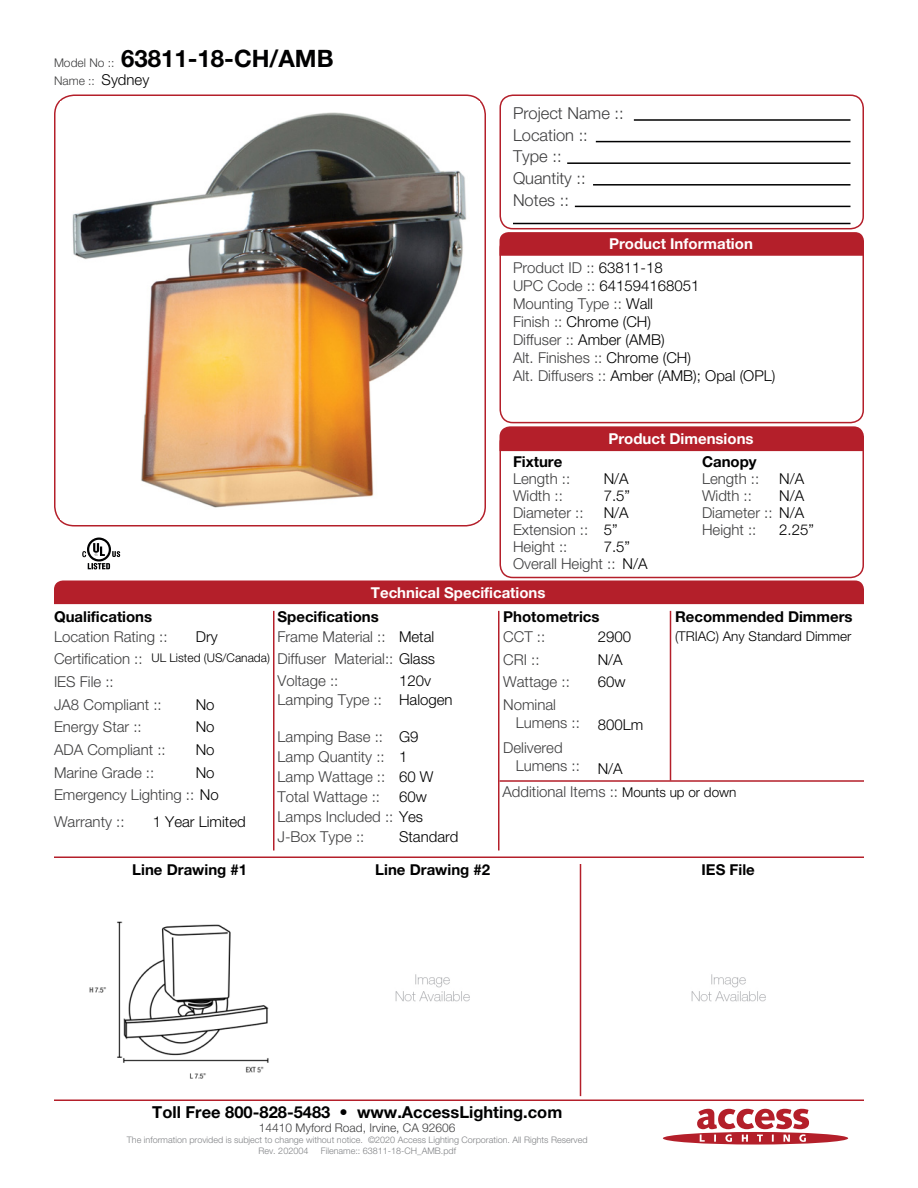
<style>
.page{position:relative;width:918px;height:1188px;background:#fff}
.page>*{position:absolute;margin:0;border:0;box-sizing:border-box;transform-origin:0 0}
.t1{font:700 24px "Helvetica Neue LT Std";color:#000001}
.Left_Justify{font:300 16.5px "Helvetica Neue LT Std";color:#3e3e3f}
.t2{font:700 16.5px "Helvetica Neue LT Std";color:#000001}
.Left_Justify-2{font:300 15px/18px "Helvetica Neue LT Std";color:#3e3e3f}
.Left_Justify-3{font:300 15px "Helvetica Neue LT Std";color:#000001}
.Left_Justify-4{font:700 15px "Helvetica Neue LT Std";color:#000001}
.t3{font:700 15px "Helvetica Neue LT Std";color:#fff}
.Left_Justify-5{font:300 13.5px "Helvetica Neue LT Std";color:#000001}
.t4{font:300 12px "Helvetica Neue LT Std";color:#3e3e3f}
.Left_Justify-6{font:300 12px "Helvetica Neue LT Std";color:#000001}
.t5{font:300 9px "Helvetica Neue LT Std";color:#808285}
.s1{font-weight:300;font-size:12px;color:#3e3e3f}
.s2{font-size:15px;color:#000001}
.s3{color:#000001}
.s4{color:#3e3e3f}
.s5{font-size:13.5px;color:#000001}
</style>
<div class="page">
<svg style="left:663px;top:1109px;width:185px;height:36px"></svg>
<div style="left:499px;top:94px;width:365px;height:135px;border:2px solid #b41f2a;border-radius:13px"></div>
<div style="left:499px;top:235px;width:365px;height:188px;border:2px solid #b41f2a;border-radius:13px"></div>
<div style="left:499px;top:430px;width:365px;height:148px;border:2px solid #b41f2a;border-radius:13px"></div>
<hr style="left:634px;top:119px;width:217px;height:2px;background:#000001">
<hr style="left:596px;top:141px;width:254px;height:1px;background:#000001">
<hr style="left:593px;top:184px;width:258px;height:2px;background:#000001">
<hr style="left:567px;top:162px;width:283px;height:2px;background:#000001">
<hr style="left:575px;top:206px;width:275px;height:1px;background:#000001">
<hr style="left:513px;top:223px;width:337px;height:1px;background:#000001">
<svg style="left:500px;top:232px;width:364px;height:24px;background:#b5232d"></svg>
<div style="left:500px;top:426px;width:364px;height:25px;background:#b41f2a"></div>
<div style="left:54px;top:580px;width:810px;height:24px;background:#b41f2a"></div>
<hr style="left:54px;top:856px;width:810px;height:2px;background:#b41f2a">
<hr style="left:54px;top:1100px;width:810px;height:1px;background:#b41f2a">
<hr style="left:670px;top:611px;width:1px;height:170px;background:#b41f2a">
<hr style="left:580px;top:864px;width:1px;height:232px;background:#b41f2a">
<hr style="left:498px;top:611px;width:2px;height:239px;background:#b41f2a">
<hr style="left:273px;top:611px;width:1px;height:239px;background:#b41f2a">
<div style="left:54px;top:94px;width:432px;height:432px;border:2px solid #b41f2a;border-radius:20px"></div>
<hr style="left:500px;top:780px;width:364px;height:2px;background:#b41f2a">
<img style="left:61px;top:112px;width:418px;height:408px">
<svg style="left:82px;top:538px;width:39px;height:32px"></svg>
<img style="left:89px;top:921px;width:180px;height:158px">
<img style="left:395px;top:974px;width:75px;height:28px">
<img style="left:691px;top:974px;width:75px;height:28px">
<p class="t1" style="left:54px;top:44px;width:281px"><span class="s1">Model No ::</span> 63811-18-CH/AMB</p>
<p class="t4" style="left:54px;top:73px;width:97px">Name :: <span class="s2">Sydney</span></p>
<p class="Left_Justify" style="left:513px;top:103px;width:112px">Project Name ::</p>
<p class="Left_Justify" style="left:513px;top:125px;width:76px">Location ::</p>
<p class="Left_Justify" style="left:513px;top:146px;width:50px">Type ::</p>
<p class="Left_Justify" style="left:513px;top:168px;width:74px">Quantity ::</p>
<p class="Left_Justify" style="left:513px;top:190px;width:57px">Notes ::</p>
<p class="t3" style="left:609px;top:235px;width:145px">Product Information</p>
<p class="Left_Justify-2" style="left:513px;top:259px;width:151px">Product ID :: <span class="s3">63811-18</span></p>
<p class="Left_Justify-3" style="left:513px;top:277px;width:188px"><span class="s4">UPC Code ::</span> 641594168051</p>
<p class="Left_Justify-2" style="left:513px;top:295px;width:142px">Mounting Type :: <span class="s3">Wall</span></p>
<p class="Left_Justify-3" style="left:513px;top:313px;width:140px"><span class="s4">Finish ::</span> Chrome (CH)</p>
<p class="Left_Justify-2" style="left:513px;top:331px;width:153px">Diffuser :: <span class="s3">Amber (AMB)</span></p>
<p class="Left_Justify-2" style="left:513px;top:349px;width:180px">Alt. Finishes :: <span class="s3">Chrome (CH)</span></p>
<p class="Left_Justify-3" style="left:513px;top:367px;width:264px"><span class="s4">Alt. Diffusers ::</span> Amber (AMB); Opal (OPL)</p>
<p class="t3" style="left:608px;top:429px;width:147px">Product Dimensions</p>
<p class="Left_Justify-4" style="left:513px;top:453px;width:51px">Fixture</p>
<p class="Left_Justify-4" style="left:702px;top:453px;width:56px">Canopy</p>
<p class="Left_Justify-2" style="left:513px;top:470px;width:59px">Length ::</p>
<p class="Left_Justify-3" style="left:604px;top:470px;width:27px">N/A</p>
<p class="Left_Justify-2" style="left:702px;top:470px;width:59px">Length ::</p>
<p class="Left_Justify-3" style="left:779px;top:470px;width:27px">N/A</p>
<p class="Left_Justify-2" style="left:513px;top:487px;width:51px">Width ::</p>
<p class="Left_Justify-2" style="left:513px;top:537px;width:56px">Height ::</p>
<p class="Left_Justify-3" style="left:779px;top:487px;width:27px">N/A</p>
<p class="Left_Justify-3" style="left:604px;top:487px;width:28px">7.5”</p>
<p class="Left_Justify-3" style="left:604px;top:537px;width:28px">7.5”</p>
<p class="Left_Justify-2" style="left:702px;top:487px;width:51px">Width ::</p>
<p class="Left_Justify-3" style="left:604px;top:504px;width:27px">N/A</p>
<p class="Left_Justify-2" style="left:702px;top:503px;width:104px">Diameter :: <span class="s3">N/A</span></p>
<p class="Left_Justify-3" style="left:604px;top:520px;width:15px">5”</p>
<p class="Left_Justify-3" style="left:779px;top:520px;width:36px">2.25”</p>
<p class="Left_Justify-2" style="left:513px;top:503px;width:72px">Diameter ::</p>
<p class="Left_Justify-2" style="left:513px;top:520px;width:77px">Extension ::</p>
<p class="Left_Justify-2" style="left:702px;top:520px;width:56px">Height ::</p>
<p class="Left_Justify-2" style="left:513px;top:554px;width:104px">Overall Height ::</p>
<p class="Left_Justify-3" style="left:622px;top:554px;width:27px">N/A</p>
<p class="t3" style="left:371px;top:583px;width:176px">Technical Specifications</p>
<p class="Left_Justify-4" style="left:54px;top:607px;width:100px">Qualifications</p>
<p class="Left_Justify-4" style="left:503px;top:607px;width:98px">Photometrics</p>
<p class="Left_Justify-4" style="left:675px;top:607px;width:179px">Recommended Dimmers</p>
<p class="Left_Justify-4" style="left:278px;top:607px;width:103px">Specifications</p>
<p class="Left_Justify-3" style="left:196px;top:627px;width:23px">Dry</p>
<p class="Left_Justify-3" style="left:598px;top:627px;width:35px">2900</p>
<p class="Left_Justify-5" style="left:675px;top:628px;width:178px">(TRIAC) Any Standard Dimmer</p>
<p class="Left_Justify-3" style="left:598px;top:650px;width:27px">N/A</p>
<p class="Left_Justify-3" style="left:598px;top:673px;width:29px">60w</p>
<p class="Left_Justify-3" style="left:598px;top:716px;width:47px">800Lm</p>
<p class="Left_Justify-3" style="left:598px;top:759px;width:27px">N/A</p>
<p class="Left_Justify-2" style="left:54px;top:627px;width:115px">Location Rating ::</p>
<p class="Left_Justify-2" style="left:503px;top:627px;width:43px">CCT ::</p>
<p class="Left_Justify-2" style="left:503px;top:650px;width:38px">CRI ::</p>
<p class="Left_Justify-2" style="left:503px;top:673px;width:68px">Wattage ::</p>
<p class="Left_Justify-2" style="left:516px;top:695px;width:66px;text-indent:-13px">Nominal<br>Lumens ::</p>
<p class="Left_Justify-2" style="left:516px;top:738px;width:66px;text-indent:-13px">Delivered<br>Lumens ::</p>
<p class="Left_Justify-2" style="left:278px;top:627px;width:110px">Frame Material ::</p>
<p class="Left_Justify-2" style="left:278px;top:671px;width:62px">Voltage ::</p>
<p class="Left_Justify-3" style="left:399px;top:627px;width:37px">Metal</p>
<p class="Left_Justify-3" style="left:399px;top:671px;width:33px">120v</p>
<p class="Left_Justify-2" style="left:54px;top:650px;width:90px">Certification ::</p>
<p class="Left_Justify-2" style="left:54px;top:695px;width:109px">JA8 Compliant ::</p>
<p class="Left_Justify-2" style="left:278px;top:650px;width:159px">Diffuser Material:: <span class="s3">Glass</span></p>
<p class="Left_Justify-2" style="left:278px;top:691px;width:106px">Lamping Type ::</p>
<p class="Left_Justify-2" style="left:278px;top:727px;width:107px">Lamping Base ::</p>
<p class="Left_Justify-2" style="left:278px;top:747px;width:109px">Lamp Quantity ::</p>
<p class="Left_Justify-2" style="left:278px;top:767px;width:109px">Lamp Wattage ::</p>
<p class="Left_Justify-2" style="left:278px;top:787px;width:104px">Total Wattage ::</p>
<p class="Left_Justify-2" style="left:278px;top:808px;width:147px">Lamps Included :: <span class="s3">Yes</span></p>
<p class="Left_Justify-2" style="left:278px;top:828px;width:88px">J-Box Type ::</p>
<p class="Left_Justify-6" style="left:152px;top:651px;width:120px">UL Listed (US/Canada)</p>
<p class="Left_Justify-3" style="left:196px;top:695px;width:20px">No</p>
<p class="Left_Justify-3" style="left:196px;top:718px;width:20px">No</p>
<p class="Left_Justify-3" style="left:196px;top:741px;width:20px">No</p>
<p class="Left_Justify-3" style="left:196px;top:763px;width:20px">No</p>
<p class="Left_Justify-2" style="left:54px;top:673px;width:61px">IES File ::</p>
<p class="Left_Justify-2" style="left:54px;top:718px;width:89px">Energy Star ::</p>
<p class="Left_Justify-2" style="left:54px;top:740px;width:113px">ADA Compliant ::</p>
<p class="Left_Justify-2" style="left:54px;top:763px;width:102px">Marine Grade ::</p>
<p class="Left_Justify-2" style="left:54px;top:786px;width:166px">Emergency Lighting :: <span class="s3">No</span></p>
<p class="Left_Justify-3" style="left:399px;top:691px;width:55px">Halogen</p>
<p class="Left_Justify-3" style="left:399px;top:727px;width:21px">G9</p>
<p class="Left_Justify-3" style="left:399px;top:747px;width:10px">1</p>
<p class="Left_Justify-3" style="left:399px;top:767px;width:36px">60 W</p>
<p class="Left_Justify-3" style="left:399px;top:788px;width:29px">60w</p>
<p class="Left_Justify-2" style="left:502px;top:782px;width:235px">Additional Items :: <span class="s5">Mounts up or down</span></p>
<p class="Left_Justify-2" style="left:54px;top:813px;width:72px">Warranty ::</p>
<p class="Left_Justify-3" style="left:153px;top:813px;width:95px">1 Year Limited</p>
<p class="Left_Justify-3" style="left:399px;top:828px;width:61px">Standard</p>
<p class="Left_Justify-4" style="left:132px;top:860px;width:116px">Line Drawing #1</p>
<p class="Left_Justify-4" style="left:375px;top:860px;width:116px">Line Drawing #2</p>
<p class="Left_Justify-4" style="left:702px;top:860px;width:55px">IES File</p>
<p class="t2" style="left:152px;top:1101px;width:412px">Toll Free 800-828-5483 • www.AccessLighting.com</p>
<p class="t4" style="left:259px;top:1120px;width:198px">14410 Myford Road, Irvine, CA 92606</p>
<p class="t5" style="left:127px;top:1134px;width:462px">The information provided is subject to change without notice. ©2020 Access Lighting Corporation. All Rights Reserved</p>
<p class="t5" style="left:258px;top:1145px;width:51px">Rev. 202004</p>
<p class="t5" style="left:321px;top:1145px;width:137px">Filename:: 63811-18-CH_AMB.pdf</p>
</div>
